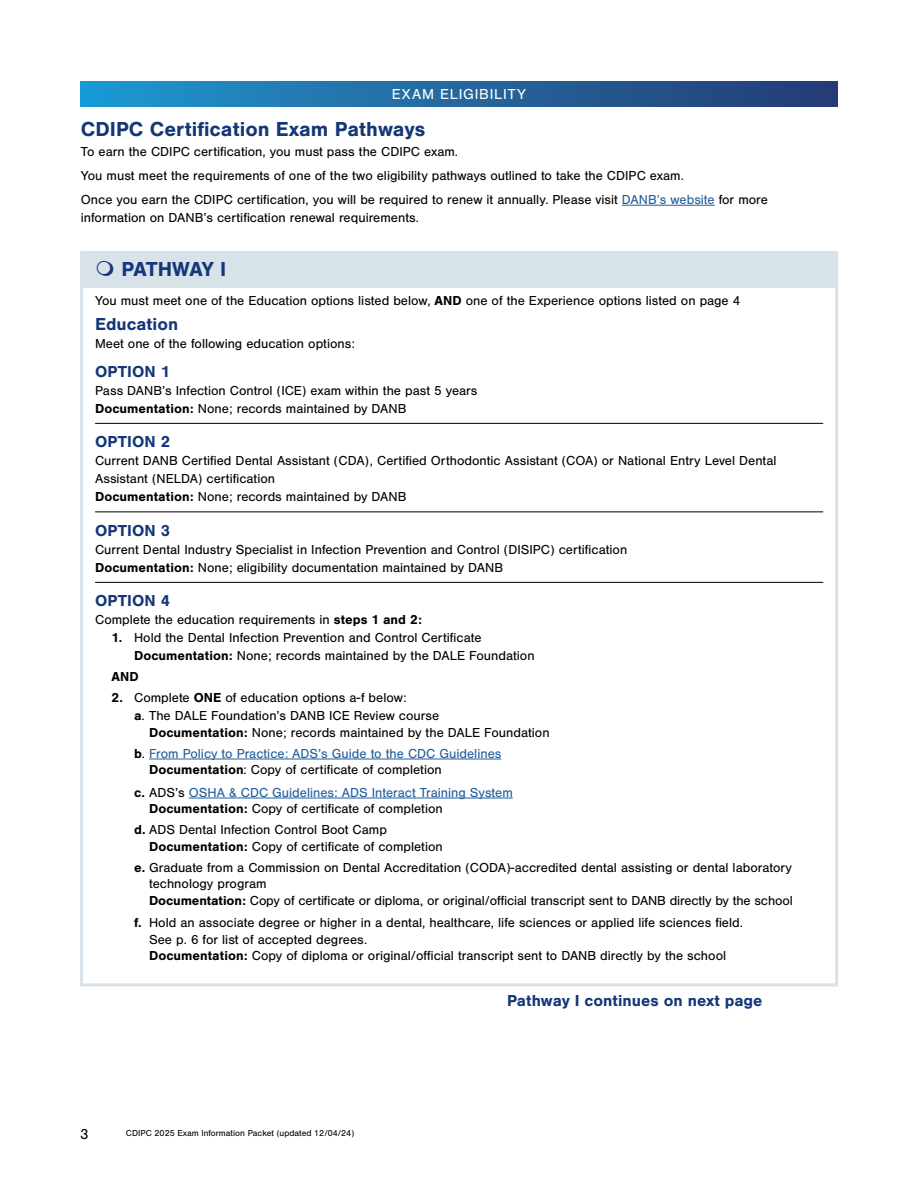
<style>
.page{position:relative;width:918px;height:1188px;background:#fff}
.page>*{position:absolute;margin:0;border:0;box-sizing:border-box;transform-origin:0 0}
.t1{font:700 21px "Nimbus San";color:#153778}
.t2{font:700 21px "Nimbus San";letter-spacing:-.025em;color:#153778}
.t3{font:700 18px "Nimbus San";color:#153778}
.t4{font:700 16.5px "Nimbus San";color:#153778}
.t5{font:15px "Nimbus San";letter-spacing:.05em;color:#fff}
.t6{font:15px "Nimbus San";color:#000}
.t7{font:13.5px/18px "Nimbus San";color:#000}
.t8{font:13.5px/21px "Nimbus San";color:#215e9e}
.t9{font:700 13.5px "Nimbus San";color:#000}
.t10{font:9px "Nimbus San";color:#000}
.s1{color:#215e9e}
.s2{font-weight:700}
.s3{font-weight:700;color:#000}
.s4{color:#000}
</style>
<div class="page">
<hr style="left:622px;top:205px;width:93px;height:1px;background:#215e9e">
<div style="left:82px;top:252px;width:755px;height:36px;background:#d8e3e9"></div>
<hr style="left:95px;top:423px;width:728px;height:1px;background:#000">
<hr style="left:95px;top:512px;width:728px;height:1px;background:#000">
<hr style="left:95px;top:582px;width:728px;height:1px;background:#000">
<hr style="left:149px;top:759px;width:352px;height:1px;background:#215e9e">
<hr style="left:189px;top:798px;width:324px;height:1px;background:#215e9e">
<div style="left:80px;top:251px;width:758px;height:735px;border:3px solid #d8e3e9"></div>
<div style="left:81px;top:81px;width:756px;height:25px;background:linear-gradient(to right,#1f98cf,#263a72)"></div>
<p class="t5" style="left:392px;top:86px;width:136px">EXAM ELIGIBILITY</p>
<h1 class="t1" style="left:81px;top:118px;width:346px">CDIPC Certification Exam Pathways</h1>
<p class="t7" style="left:81px;top:140px;width:689px;line-height:24px">To earn the CDIPC certification, you must pass the CDIPC exam.<br>You must meet the requirements of one of the two eligibility pathways outlined to take the CDIPC exam.<br>Once you earn the CDIPC certification, you will be required to renew it annually. Please visit <span class="s1">DANB’s website</span> for more</p>
<p class="t7" style="left:81px;top:209px;width:340px">information on DANB’s certification renewal requirements.</p>
<h1 class="t2" style="left:121px;top:257px;width:106px">PATHWAY I</h1>
<p class="t7" style="left:95px;top:291px;width:647px">You must meet one of the Education options listed below, <span class="s2">AND</span> one of the Experience options listed on page 4</p>
<h2 class="t3" style="left:95px;top:314px;width:85px">Education</h2>
<p class="t7" style="left:95px;top:335px;width:261px">Meet one of the following education options:</p>
<p class="t4" style="left:95px;top:362px;width:76px">OPTION 1</p>
<p class="t7" style="left:95px;top:381px;width:384px">Pass DANB’s Infection Control (ICE) exam within the past 5 years<br><span class="s2">Documentation:</span> None; records maintained by DANB</p>
<p class="t4" style="left:95px;top:432px;width:76px">OPTION 2</p>
<p class="t7" style="left:95px;top:452px;width:683px">Current DANB Certified Dental Assistant (CDA), Certified Orthodontic Assistant (COA) or National Entry Level Dental<br>Assistant (NELDA) certification<br><span class="s2">Documentation:</span> None; records maintained by DANB</p>
<p class="t4" style="left:95px;top:521px;width:76px">OPTION 3</p>
<p class="t7" style="left:95px;top:540px;width:534px">Current Dental Industry Specialist in Infection Prevention and Control (DISIPC) certification<br><span class="s2">Documentation:</span> None; eligibility documentation maintained by DANB</p>
<p class="t4" style="left:95px;top:591px;width:76px">OPTION 4</p>
<p class="t7" style="left:95px;top:611px;width:328px">Complete the education requirements in <span class="s2">steps 1 and 2:</span></p>
<p class="t7" style="left:134px;top:629px;width:402px;text-indent:-23px"><span class="s2">1.</span> Hold the Dental Infection Prevention and Control Certificate<br><span class="s2">Documentation:</span> None; records maintained by the DALE Foundation</p>
<p class="t9" style="left:112px;top:669px;width:29px">AND</p>
<p class="t7" style="left:134px;top:689px;width:307px;text-indent:-23px"><span class="s2">2.</span> Complete <span class="s2">ONE</span> of education options a-f below:<br><span class="s2">a</span>. The DALE Foundation’s DANB ICE Review course</p>
<p class="t8" style="left:134px;top:722px;width:417px;text-indent:15px"><span class="s3">Documentation:</span> <span class="s4">None; records maintained by the DALE Foundation </span><span class="s3">b</span><span class="s4">.</span> From Policy to Practice: ADS’s Guide to the CDC Guidelines</p>
<p class="t8" style="left:134px;top:759px;width:380px;line-height:22.5px;text-indent:15px"><span class="s3">Documentation</span><span class="s4">: Copy of certificate of completion<br></span><span class="s3">c.</span> <span class="s4">ADS’s</span> OSHA &amp; CDC Guidelines: ADS Interact Training System</p>
<p class="t7" style="left:134px;top:798px;width:310px;line-height:21px;text-indent:15px"><span class="s2">Documentation:</span> Copy of certificate of completion <span class="s2">d.</span> ADS Dental Infection Control Boot Camp</p>
<p class="t7" style="left:134px;top:836px;width:659px;line-height:21px;text-indent:15px"><span class="s2">Documentation:</span> Copy of certificate of completion<br><span class="s2">e.</span> Graduate from a Commission on Dental Accreditation (CODA)-accredited dental assisting or dental laboratory</p>
<p class="t7" style="left:149px;top:876px;width:645px;line-height:16.5px">technology program<br><span class="s2">Documentation:</span> Copy of certificate or diploma, or original/official transcript sent to DANB directly by the school</p>
<p class="t7" style="left:149px;top:915px;width:595px;line-height:16.5px;text-indent:-15px"><span class="s2">f.</span> Hold an associate degree or higher in a dental, healthcare, life sciences or applied life sciences field.<br>See p. 6 for list of accepted degrees.<br><span class="s2">Documentation:</span> Copy of diploma or original/official transcript sent to DANB directly by the school</p>
<p class="t4" style="left:507px;top:992px;width:257px">Pathway I continues on next page</p>
<p class="t6" style="left:80px;top:1126px;width:10px">3</p>
<p class="t10" style="left:126px;top:1129px;width:230px">CDIPC 2025 Exam Information Packet (updated 12/04/24)</p>
</div>
